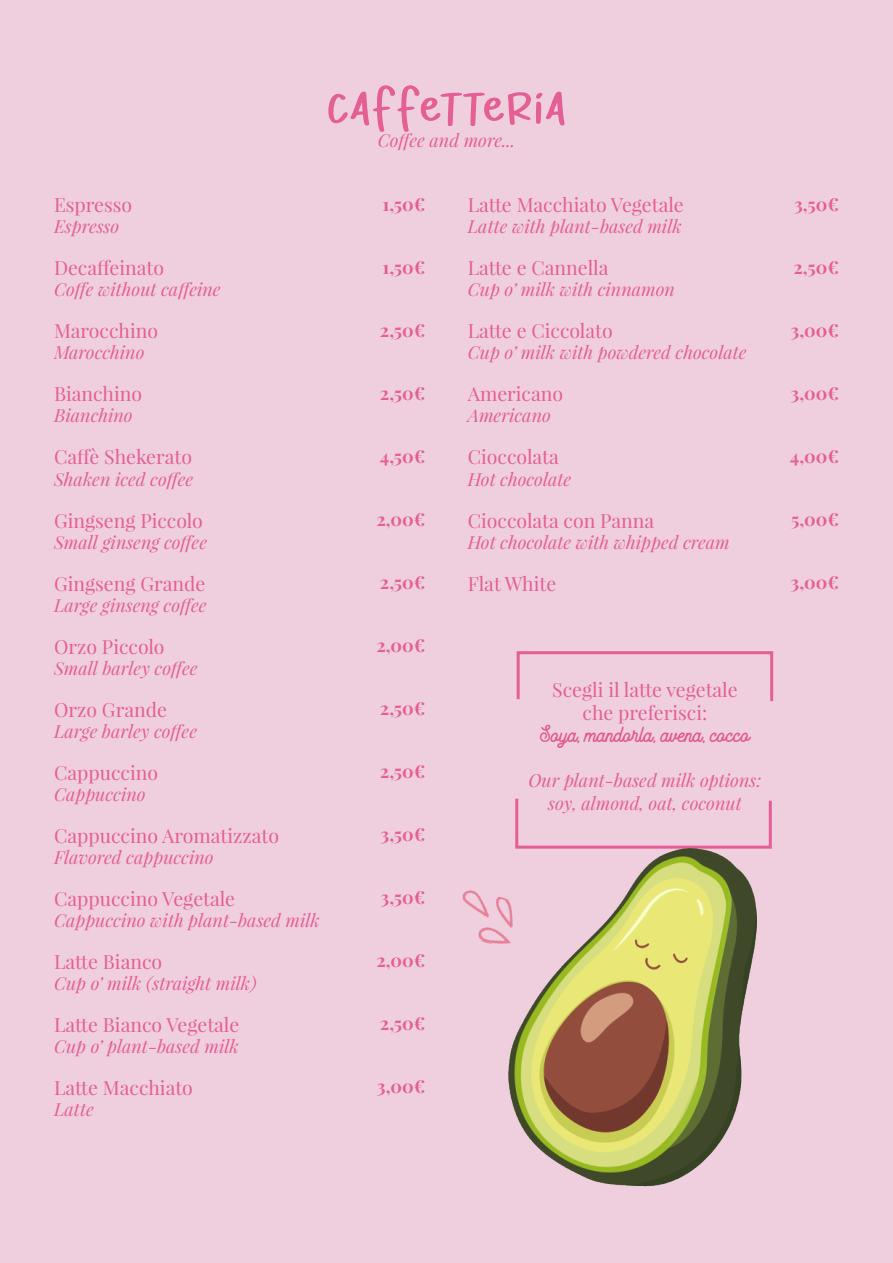
<style>
.page{position:relative;width:893px;height:1263px;background:#efcede}
.page>*{position:absolute;margin:0;border:0;box-sizing:border-box;transform-origin:0 0}
.t1{font:52.5px "Belovia";color:#e45f93}
.t2{font:22.5px "Stormline Demo";color:#e25a8f}
.t3{font:19.5px "Playfair Display";color:#e45f93}
.t4{font:italic 18px/22.5px "Playfair Display";color:#e45f93;text-align:center}
.t5{font:700 18px "Playfair Display";color:#e45f93}
</style>
<div class="page">
<svg style="left:516px;top:651px;width:258px;height:51px"></svg>
<svg style="left:515px;top:798px;width:257px;height:51px"></svg>
<img style="left:462px;top:890px;width:46px;height:54px">
<img style="left:508px;top:849px;width:249px;height:337px">
<p class="t1" style="left:326px;top:75px;width:242px">CAFFETTERIA</p>
<p class="t4" style="left:378px;top:128px;width:139px">Coffee and more...</p>
<p class="t3" style="left:54px;top:193px;width:80px">Espresso</p>
<p class="t4" style="left:54px;top:215px;width:67px">Espresso</p>
<p class="t3" style="left:54px;top:256px;width:112px">Decaffeinato</p>
<p class="t4" style="left:54px;top:278px;width:168px">Coffe without caffeine</p>
<p class="t3" style="left:54px;top:319px;width:106px">Marocchino</p>
<p class="t4" style="left:54px;top:341px;width:92px">Marocchino</p>
<p class="t3" style="left:54px;top:382px;width:90px">Bianchino</p>
<p class="t4" style="left:54px;top:404px;width:80px">Bianchino</p>
<p class="t3" style="left:54px;top:445px;width:140px">Caffè Shekerato</p>
<p class="t4" style="left:54px;top:467px;width:141px">Shaken iced coffee</p>
<p class="t3" style="left:54px;top:508px;width:150px">Gingseng Piccolo</p>
<p class="t4" style="left:54px;top:530px;width:155px">Small ginseng coffee</p>
<p class="t3" style="left:54px;top:571px;width:153px">Gingseng Grande</p>
<p class="t4" style="left:54px;top:593px;width:154px">Large ginseng coffee</p>
<p class="t3" style="left:54px;top:634px;width:112px">Orzo Piccolo</p>
<p class="t4" style="left:54px;top:656px;width:145px">Small barley coffee</p>
<p class="t3" style="left:54px;top:697px;width:114px">Orzo Grande</p>
<p class="t4" style="left:54px;top:719px;width:145px">Large barley coffee</p>
<p class="t3" style="left:54px;top:760px;width:106px">Cappuccino</p>
<p class="t4" style="left:54px;top:782px;width:93px">Cappuccino</p>
<p class="t3" style="left:54px;top:823px;width:227px">Cappuccino Aromatizzato</p>
<p class="t4" style="left:54px;top:845px;width:161px">Flavored cappuccino</p>
<p class="t3" style="left:54px;top:886px;width:183px">Cappuccino Vegetale</p>
<p class="t4" style="left:54px;top:908px;width:267px">Cappuccino with plant-based milk</p>
<p class="t3" style="left:54px;top:949px;width:110px">Latte Bianco</p>
<p class="t4" style="left:54px;top:971px;width:204px">Cup o’ milk (straight milk)</p>
<p class="t3" style="left:54px;top:1012px;width:187px">Latte Bianco Vegetale</p>
<p class="t4" style="left:54px;top:1034px;width:186px">Cup o’ plant-based milk</p>
<p class="t3" style="left:54px;top:1075px;width:140px">Latte Macchiato</p>
<p class="t4" style="left:54px;top:1097px;width:41px">Latte</p>
<p class="t5" style="left:382px;top:193px;width:44px">1,50€</p>
<p class="t5" style="left:382px;top:256px;width:44px">1,50€</p>
<p class="t5" style="left:380px;top:319px;width:47px">2,50€</p>
<p class="t5" style="left:380px;top:382px;width:47px">2,50€</p>
<p class="t5" style="left:380px;top:445px;width:47px">4,50€</p>
<p class="t5" style="left:376px;top:508px;width:51px">2,00€</p>
<p class="t5" style="left:380px;top:571px;width:47px">2,50€</p>
<p class="t5" style="left:376px;top:634px;width:51px">2,00€</p>
<p class="t5" style="left:380px;top:697px;width:47px">2,50€</p>
<p class="t5" style="left:380px;top:760px;width:47px">2,50€</p>
<p class="t5" style="left:381px;top:823px;width:46px">3,50€</p>
<p class="t5" style="left:381px;top:886px;width:46px">3,50€</p>
<p class="t5" style="left:376px;top:949px;width:51px">2,00€</p>
<p class="t5" style="left:380px;top:1012px;width:47px">2,50€</p>
<p class="t5" style="left:377px;top:1075px;width:50px">3,00€</p>
<p class="t3" style="left:468px;top:193px;width:217px">Latte Macchiato Vegetale</p>
<p class="t4" style="left:468px;top:215px;width:215px">Latte with plant-based milk</p>
<p class="t3" style="left:468px;top:256px;width:142px">Latte e Cannella</p>
<p class="t4" style="left:468px;top:278px;width:209px">Cup o’ milk with cinnamon</p>
<p class="t3" style="left:468px;top:319px;width:147px">Latte e Ciccolato</p>
<p class="t4" style="left:468px;top:341px;width:280px">Cup o’ milk with powdered chocolate</p>
<p class="t3" style="left:468px;top:382px;width:97px">Americano</p>
<p class="t4" style="left:468px;top:404px;width:85px">Americano</p>
<p class="t3" style="left:468px;top:445px;width:93px">Cioccolata</p>
<p class="t4" style="left:468px;top:467px;width:105px">Hot chocolate</p>
<p class="t3" style="left:468px;top:508px;width:188px">Cioccolata con Panna</p>
<p class="t4" style="left:468px;top:530px;width:264px">Hot chocolate with whipped cream</p>
<p class="t3" style="left:468px;top:571px;width:90px">Flat White</p>
<p class="t3" style="left:552px;top:678px;width:187px">Scegli il latte vegetale</p>
<p class="t3" style="left:583px;top:700px;width:126px">che preferisci:</p>
<p class="t2" style="left:540px;top:720px;width:211px">Soya, mandorla, avena, cocco</p>
<p class="t4" style="left:528px;top:769px;width:234px">Our plant-based milk options: soy, almond, oat, coconut</p>
<p class="t5" style="left:794px;top:193px;width:46px">3,50€</p>
<p class="t5" style="left:793px;top:256px;width:47px">2,50€</p>
<p class="t5" style="left:791px;top:319px;width:50px">3,00€</p>
<p class="t5" style="left:791px;top:382px;width:50px">3,00€</p>
<p class="t5" style="left:790px;top:445px;width:51px">4,00€</p>
<p class="t5" style="left:791px;top:508px;width:49px">5,00€</p>
<p class="t5" style="left:791px;top:571px;width:50px">3,00€</p>
</div>
